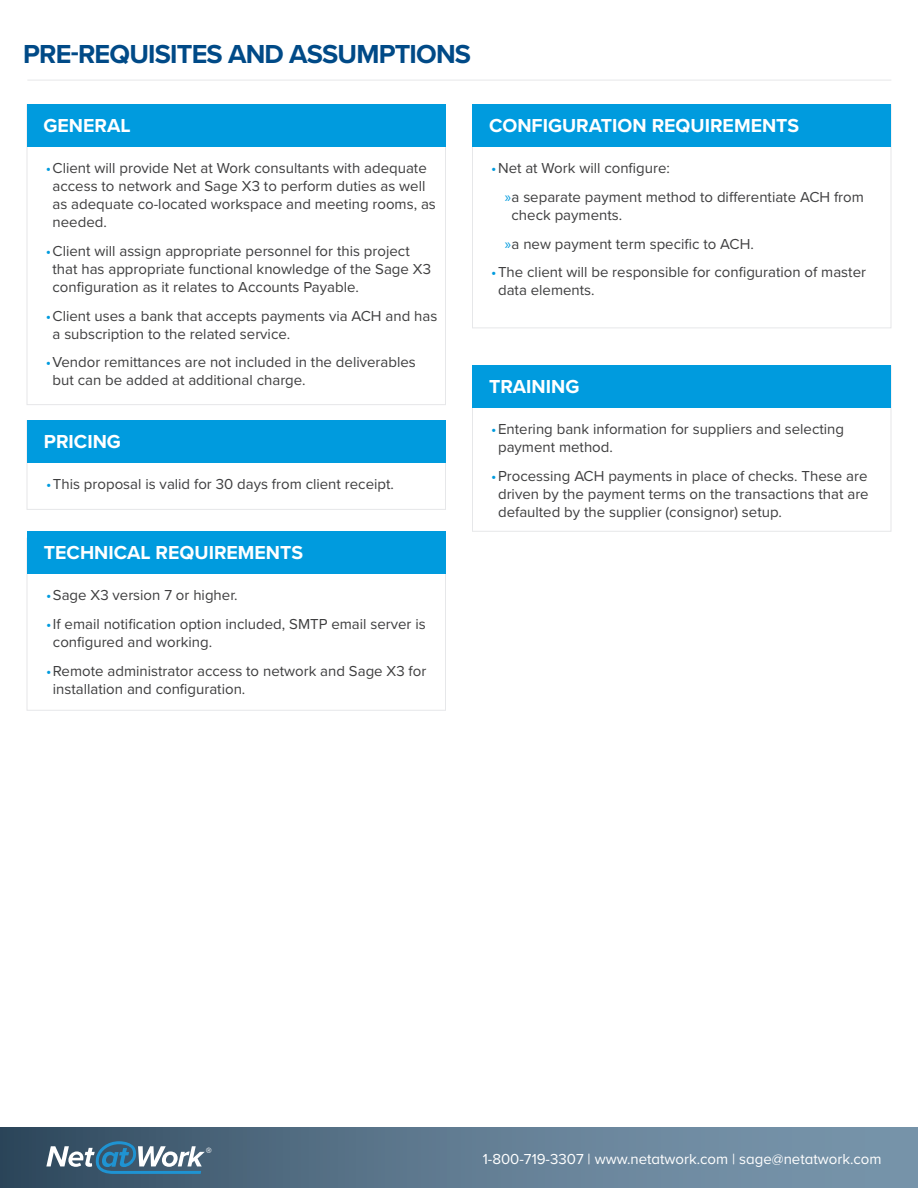
<style>
.page{position:relative;width:918px;height:1188px;background:#fff}
.page>*{position:absolute;margin:0;border:0;box-sizing:border-box;transform-origin:0 0}
.t1{font:700 27px "Proxima Nova";letter-spacing:-.03em;color:#004a87}
.t2{font:700 19.5px "Proxima Nova";color:#fff}
.t3{font:15px/18px "Proxima Nova";color:#3e3e3f}
.t4{font:15px "Proxima Nova A";color:#fff}
.t5{font:700 12.45px "Proxima Nova";color:#fff}
.s1{color:#009bde}
.s2{font-family:"Myriad Pro";color:#009bde}
</style>
<div class="page">
<div style="left:27px;top:420px;width:419px;height:90px;border:1px solid #e6e7e9"></div>
<div style="left:27px;top:104px;width:419px;height:42px;background:#009bde"></div>
<div style="left:27px;top:531px;width:419px;height:42px;background:#009bde"></div>
<div style="left:27px;top:420px;width:419px;height:42px;background:#009bde"></div>
<div style="left:472px;top:366px;width:419px;height:42px;background:#009bde"></div>
<div style="left:472px;top:104px;width:419px;height:42px;background:#009bde"></div>
<div style="left:0;top:1128px;width:918px;height:60px;background:linear-gradient(to right,#354f64,#819eb5)"></div>
<svg style="left:46px;top:1141px;width:159px;height:33px"></svg>
<hr style="left:27px;top:80px;width:864px;height:1px;background:#e6e7e9">
<p class="t1" style="left:23px;top:34px;width:449px">PRE-REQUISITES AND ASSUMPTIONS</p>
<p class="t2" style="left:44px;top:111px;width:89px">GENERAL</p>
<p class="t3" style="left:53px;top:158px;width:385px;text-indent:-7px"><span class="s1">•</span>Client will provide Net at Work consultants with adequate access to network and Sage X3 to perform duties as well as adequate co-located workspace and meeting rooms, as needed.</p>
<p class="t3" style="left:53px;top:241px;width:380px;text-indent:-7px"><span class="s1">•</span>Client will assign appropriate personnel for this project that has appropriate functional knowledge of the Sage X3 configuration as it relates to Accounts Payable.</p>
<p class="t3" style="left:53px;top:306px;width:386px;text-indent:-7px"><span class="s1">•</span>Client uses a bank that accepts payments via ACH and has a subscription to the related service.</p>
<p class="t3" style="left:53px;top:353px;width:365px;text-indent:-7px"><span class="s1">•</span>Vendor remittances are not included in the deliverables but can be added at additional charge.</p>
<p class="t2" style="left:489px;top:111px;width:312px">CONFIGURATION REQUIREMENTS</p>
<p class="t3" style="left:491px;top:158px;width:180px"><span class="s1">•</span>Net at Work will configure:</p>
<p class="t3" style="left:512px;top:187px;width:354px;text-indent:-7px"><span class="s2">»</span>a separate payment method to differentiate ACH from check payments.</p>
<p class="t3" style="left:505px;top:234px;width:251px"><span class="s2">»</span>a new payment term specific to ACH.</p>
<p class="t3" style="left:498px;top:263px;width:370px;text-indent:-7px"><span class="s1">•</span>The client will be responsible for configuration of master data elements.</p>
<p class="t2" style="left:489px;top:372px;width:92px">TRAINING</p>
<p class="t2" style="left:44px;top:427px;width:79px">PRICING</p>
<p class="t3" style="left:498px;top:420px;width:348px;text-indent:-7px"><span class="s1">•</span>Entering bank information for suppliers and selecting payment method.</p>
<p class="t3" style="left:498px;top:466px;width:372px;text-align:justify;text-indent:-7px"><span class="s1">•</span>Processing ACH payments in place of checks. These are driven by the payment terms on the transactions that are defaulted by the supplier (consignor) setup.</p>
<p class="t3" style="left:46px;top:474px;width:349px"><span class="s1">•</span>This proposal is valid for 30 days from client receipt.</p>
<p class="t2" style="left:44px;top:538px;width:261px">TECHNICAL REQUIREMENTS</p>
<p class="t3" style="left:46px;top:585px;width:193px"><span class="s1">•</span>Sage X3 version 7 or higher.</p>
<p class="t3" style="left:53px;top:614px;width:374px;text-indent:-7px"><span class="s1">•</span>If email notification option included, SMTP email server is configured and working.</p>
<p class="t3" style="left:53px;top:661px;width:375px;text-indent:-7px"><span class="s1">•</span>Remote administrator access to network and Sage X3 for installation and configuration.</p>
<p class="t5" style="left:206px;top:1142px;width:8px">®</p>
<p class="t4" style="left:483px;top:1147px;width:400px">1-800-719-3307 | www.netatwork.com | sage@netatwork.com</p>
</div>
